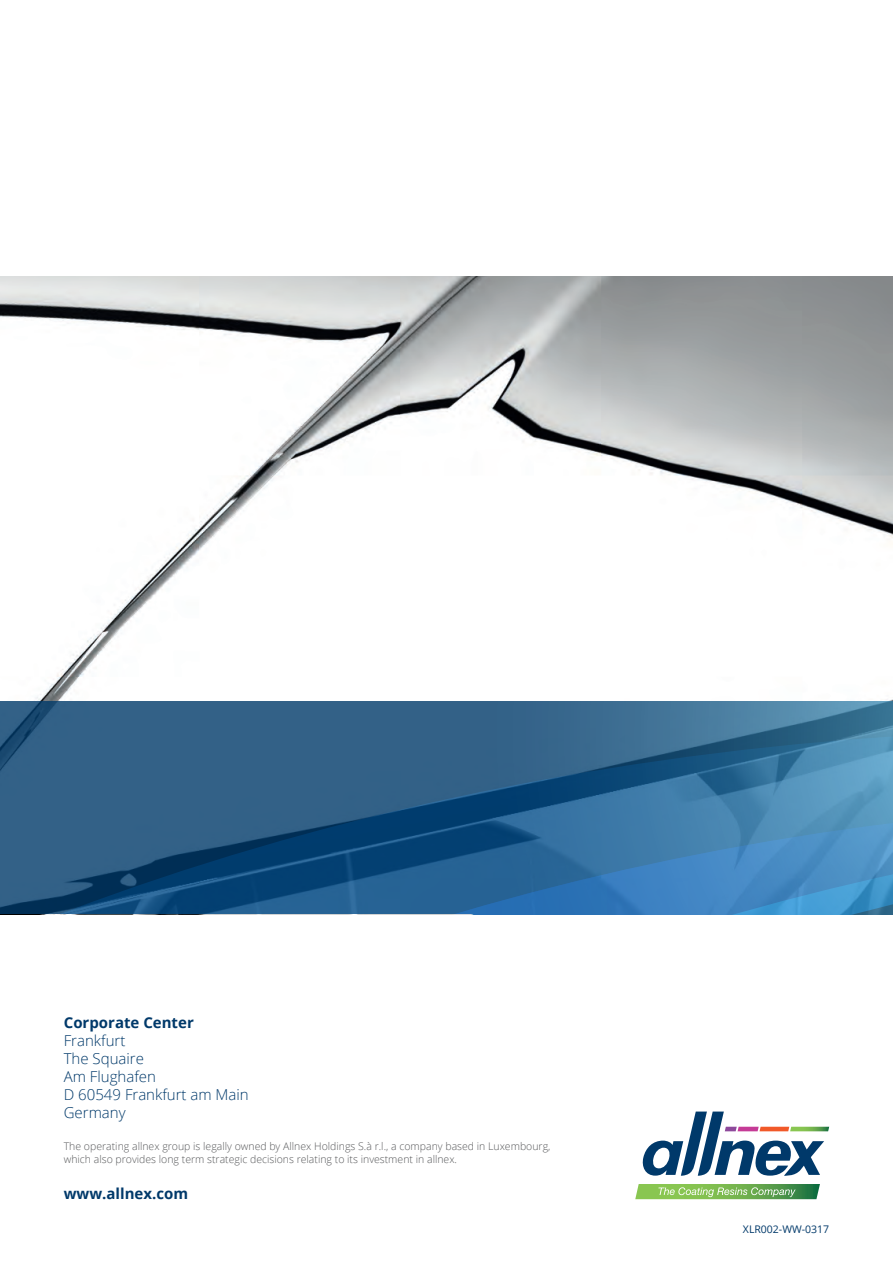
<style>
.page{position:relative;width:893px;height:1263px;background:#fff}
.page>*{position:absolute;margin:0;border:0;box-sizing:border-box;transform-origin:0 0}
.address_text{font:300 15px "Open Sans";color:#00396a}
.address_text-2{font:700 15px/18px "Open Sans";color:#00396a}
.Tabel_-_Notities{font:300 10.5px/13.5px "Open Sans";color:#57585a}
.t1{font:10.5px "Open Sans";color:#00396a}
.s1{font-weight:300}
</style>
<div class="page">
<img style="left:0;top:276px;width:893px;height:426px">
<svg style="left:0;top:702px;width:224px;height:28px;background:#305e84"></svg>
<div style="left:0;top:730px;width:224px;height:76px;background:#336187"></div>
<div style="left:0;top:806px;width:224px;height:44px;background:#336187"></div>
<svg style="left:0;top:850px;width:224px;height:57px;background:#1a4d76"></svg>
<svg style="left:0;top:907px;width:224px;height:7px;background:#0c4573"></svg>
<svg style="left:224px;top:702px;width:669px;height:212px;background:#316b98"></svg>
<svg style="left:642px;top:1111px;width:187px;height:65px"></svg>
<svg style="left:635px;top:1184px;width:185px;height:15px;background:#7cb763"></svg>
<p class="address_text-2" style="left:64px;top:1013px;width:132px">Corporate Center<br><span class="s1">Frankfurt</span></p>
<p class="address_text" style="left:64px;top:1048px;width:82px">The Squaire</p>
<p class="address_text" style="left:64px;top:1066px;width:94px">Am Flughafen</p>
<p class="address_text" style="left:64px;top:1084px;width:186px">D 60549 Frankfurt am Main</p>
<p class="address_text" style="left:64px;top:1102px;width:63px">Germany</p>
<p class="Tabel_-_Notities" style="left:64px;top:1139px;width:488px">The operating allnex group is legally owned by Allnex Holdings S.à r.l., a company based in Luxembourg, which also provides long term strategic decisions relating to its investment in allnex.</p>
<p class="address_text-2" style="left:64px;top:1184px;width:126px">www.allnex.com</p>
<p class="t1" style="left:743px;top:1222px;width:88px">XLR002-WW-0317</p>
</div>
